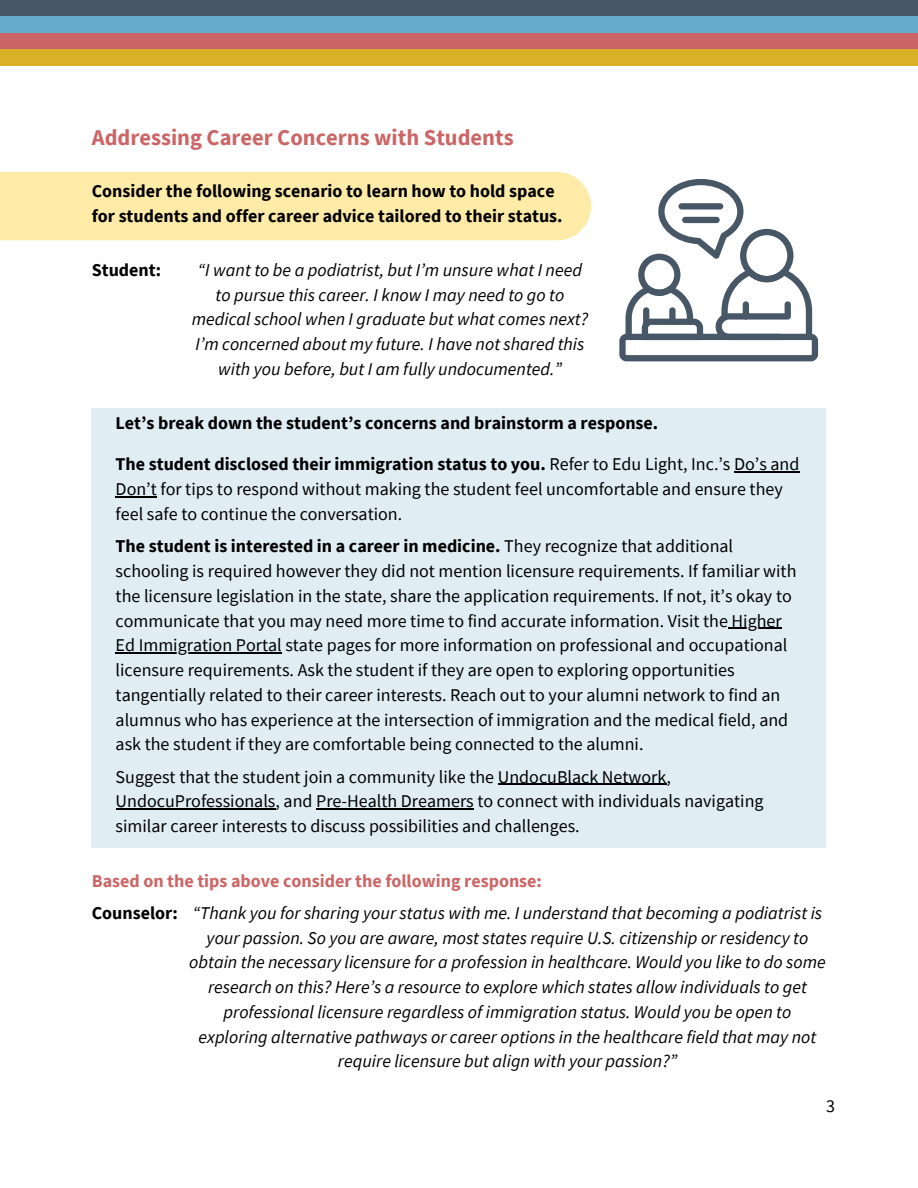
<style>
.page{position:relative;width:918px;height:1188px;background:#fff}
.page>*{position:absolute;margin:0;border:0;box-sizing:border-box;transform-origin:0 0}
.t1{font:700 22.5px "Source Sans Pro";color:#c66}
.t2{font:18px/24.8px "Source Sans Pro";color:#000}
.t3{font:italic 18px/24.8px "Source Sans Pro";color:#000;text-align:center}
.t4{font:700 18px/24.8px "Source Sans Pro";color:#000}
.t5{font:700 18px "Source Sans Pro";color:#c66}
.s1{font-weight:700}
</style>
<div class="page">
<div style="left:0;top:172px;width:591px;height:68px;background:#ffeba8"></div>
<svg style="left:619px;top:179px;width:199px;height:182px"></svg>
<div style="left:92px;top:408px;width:734px;height:439px;background:#e0eef4"></div>
<hr style="left:734px;top:471px;width:66px;height:2px;background:#000">
<hr style="left:116px;top:496px;width:41px;height:1px;background:#000">
<hr style="left:728px;top:628px;width:54px;height:1px;background:#000">
<hr style="left:116px;top:652px;width:166px;height:2px;background:#000">
<hr style="left:498px;top:784px;width:168px;height:1px;background:#000">
<hr style="left:116px;top:809px;width:160px;height:1px;background:#000">
<hr style="left:316px;top:809px;width:158px;height:1px;background:#000">
<div style="left:0;top:0;width:918px;height:17px;background:#475766"></div>
<div style="left:0;top:17px;width:918px;height:16px;background:#6ac"></div>
<div style="left:0;top:33px;width:918px;height:17px;background:#c66"></div>
<div style="left:0;top:50px;width:918px;height:16px;background:#d8b129"></div>
<h1 class="t1" style="left:92px;top:123px;width:423px">Addressing Career Concerns with Students</h1>
<h2 class="t4" style="left:92px;top:178px;width:472px">Consider the following scenario to learn how to hold space for students and offer career advice tailored to their status.</h2>
<h2 class="t4" style="left:92px;top:257px;width:71px">Student:</h2>
<p class="t3" style="left:192px;top:257px;width:398px">“I want to be a podiatrist, but I’m unsure what I need to pursue this career. I know I may need to go to medical school when I graduate but what comes next?<br>I’m concerned about my future. I have not shared this with you before, but I am fully undocumented.”</p>
<p class="t4" style="left:116px;top:410px;width:544px">Let’s break down the student’s concerns and brainstorm a response.</p>
<p class="t2" style="left:116px;top:452px;width:685px"><span class="s1">The student disclosed their immigration status to you.</span> Refer to Edu Light, Inc.’s Do’s and<br>Don’t for tips to respond without making the student feel uncomfortable and ensure they feel safe to continue the conversation.</p>
<p class="t2" style="left:116px;top:534px;width:682px"><span class="s1">The student is interested in a career in medicine.</span> They recognize that additional schooling is required however they did not mention licensure requirements. If familiar with the licensure legislation in the state, share the application requirements. If not, it’s okay to communicate that you may need more time to find accurate information. Visit the Higher</p>
<h2 class="t2" style="left:116px;top:633px;width:674px">Ed Immigration Portal state pages for more information on professional and occupational licensure requirements. Ask the student if they are open to exploring opportunities tangentially related to their career interests. Reach out to your alumni network to find an alumnus who has experience at the intersection of immigration and the medical field, and ask the student if they are comfortable being connected to the alumni.</h2>
<p class="t2" style="left:116px;top:764px;width:650px">Suggest that the student join a community like the UndocuBlack Network,<br>UndocuProfessionals, and Pre-Health Dreamers to connect with individuals navigating similar career interests to discuss possibilities and challenges.</p>
<p class="t5" style="left:92px;top:870px;width:452px">Based on the tips above consider the following response:</p>
<p class="t4" style="left:92px;top:900px;width:87px">Counselor:</p>
<h2 class="t3" style="left:189px;top:900px;width:638px">“Thank you for sharing your status with me. I understand that becoming a podiatrist is your passion. So you are aware, most states require U.S. citizenship or residency to obtain the necessary licensure for a profession in healthcare. Would you like to do some research on this? Here’s a resource to explore which states allow individuals to get professional licensure regardless of immigration status. Would you be open to exploring alternative pathways or career options in the healthcare field that may not require licensure but align with your passion?”</h2>
<p class="t2" style="left:826px;top:1094px;width:10px">3</p>
</div>
